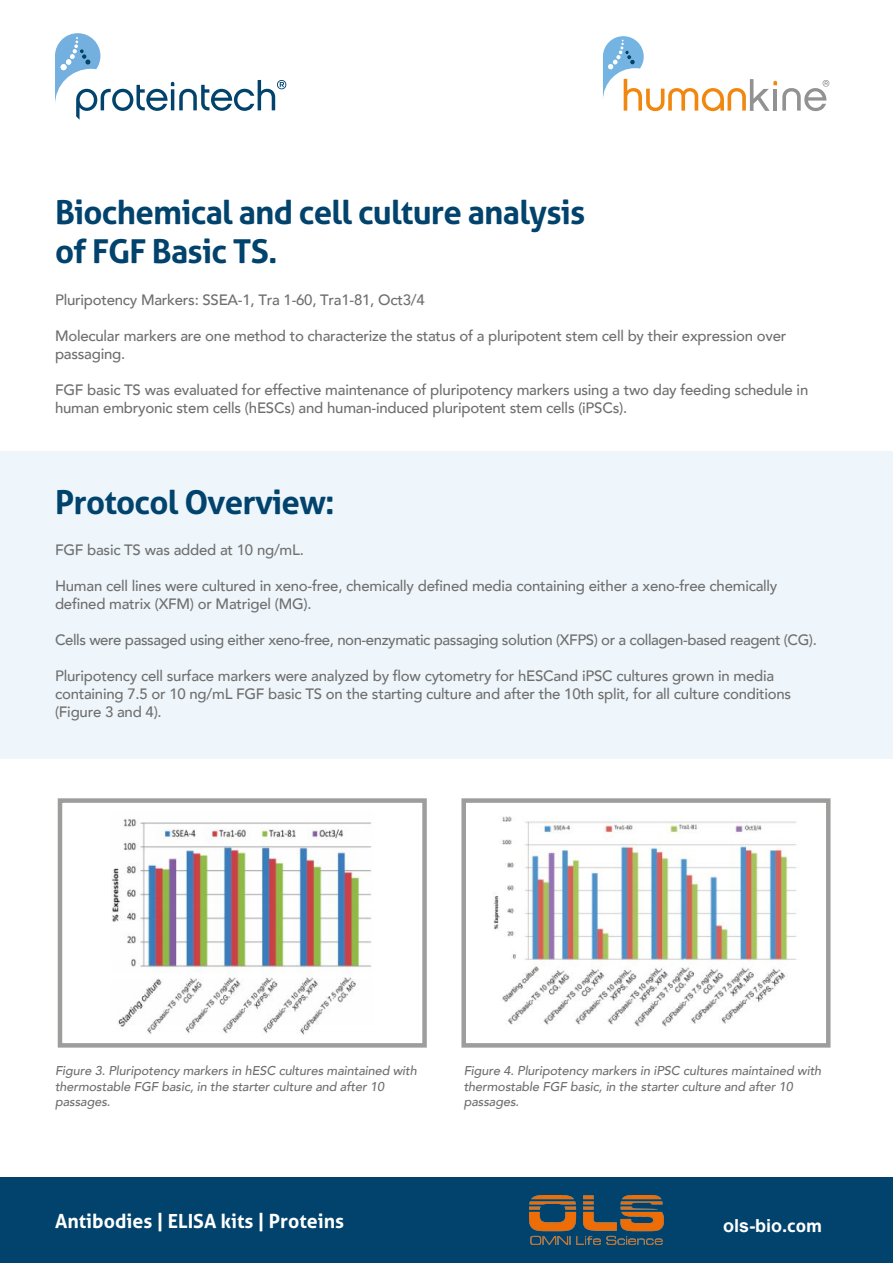
<style>
.page{position:relative;width:893px;height:1263px;background:#fff}
.page>*{position:absolute;margin:0;border:0;box-sizing:border-box;transform-origin:0 0}
.t1{font:700 33px/39.6px "Aller";letter-spacing:-.025em;color:#01436c}
.t2{font:700 19.5px "Aller";color:#fff}
.t3{font:700 18px "Arial";color:#fff}
.t4{font:500 15px/18px "Avenir";letter-spacing:-.015em;color:#706f6f}
.t5{font:italic 500 12.75px/15.3px "Avenir";letter-spacing:-.01em;color:#706f6f}
.s1{font-family:"Aller"}
</style>
<div class="page">
<div style="left:0;top:1177px;width:893px;height:86px;background:#01436c"></div>
<svg style="left:55px;top:33px;width:231px;height:87px"></svg>
<svg style="left:603px;top:36px;width:226px;height:75px"></svg>
<div style="left:0;top:451px;width:893px;height:308px;background:#eef6fb"></div>
<div style="left:58px;top:798px;width:369px;height:249px;border:4px solid #9d9d9c"></div>
<div style="left:461px;top:798px;width:369px;height:249px;border:4px solid #9d9d9c"></div>
<img style="left:112px;top:819px;width:259px;height:216px">
<img style="left:493px;top:816px;width:304px;height:211px">
<img style="left:529px;top:1196px;width:135px;height:48px">
<h1 class="t1" style="left:55px;top:192px;width:532px">Biochemical and cell culture analysis of FGF Basic TS.</h1>
<p class="t4" style="left:55px;top:290px;width:371px">Pluripotency Markers: SSEA-1, Tra 1-60, Tra1-81, Oct3/4</p>
<p class="t4" style="left:55px;top:326px;width:733px">Molecular markers are one method to characterize the status of a pluripotent stem cell by their expression over passaging.</p>
<p class="t4" style="left:55px;top:380px;width:755px">FGF basic TS was evaluated for effective maintenance of pluripotency markers using a two day feeding schedule in human embryonic stem cells (hESCs) and human-induced pluripotent stem cells (iPSCs).</p>
<h1 class="t1" style="left:55px;top:482px;width:281px">Protocol Overview:</h1>
<p class="t4" style="left:55px;top:540px;width:250px">FGF basic TS was added at 10 ng/mL.</p>
<p class="t4" style="left:55px;top:576px;width:724px">Human cell lines were cultured in xeno-free, chemically defined media containing either a xeno-free chemically defined matrix (XFM) or Matrigel (MG).</p>
<p class="t4" style="left:55px;top:630px;width:763px">Cells were passaged using either xeno-free, non-enzymatic passaging solution (XFPS) or a collagen-based reagent (CG).</p>
<p class="t4" style="left:55px;top:666px;width:738px">Pluripotency cell surface markers were analyzed by flow cytometry for hESCand iPSC cultures grown in media containing 7.5 or 10 ng/mL FGF basic TS on the starting culture and after the 10th split, for all culture conditions (Figure 3 and 4).</p>
<p class="t5" style="left:55px;top:1063px;width:363px">Figure 3. Pluripotency markers in hESC cultures maintained with thermostable FGF basic, in the starter culture and after 10 passages.</p>
<p class="t5" style="left:464px;top:1063px;width:359px">Figure 4. Pluripotency markers in iPSC cultures maintained with thermostable FGF basic, in the starter culture and after 10 passages.</p>
<h2 class="t2" style="left:55px;top:1209px;width:291px">Antibodies | ELISA kits | Proteins</h2>
<p class="t3" style="left:723px;top:1213px;width:101px">ols-bio<span class="s1">.com</span></p>
</div>
